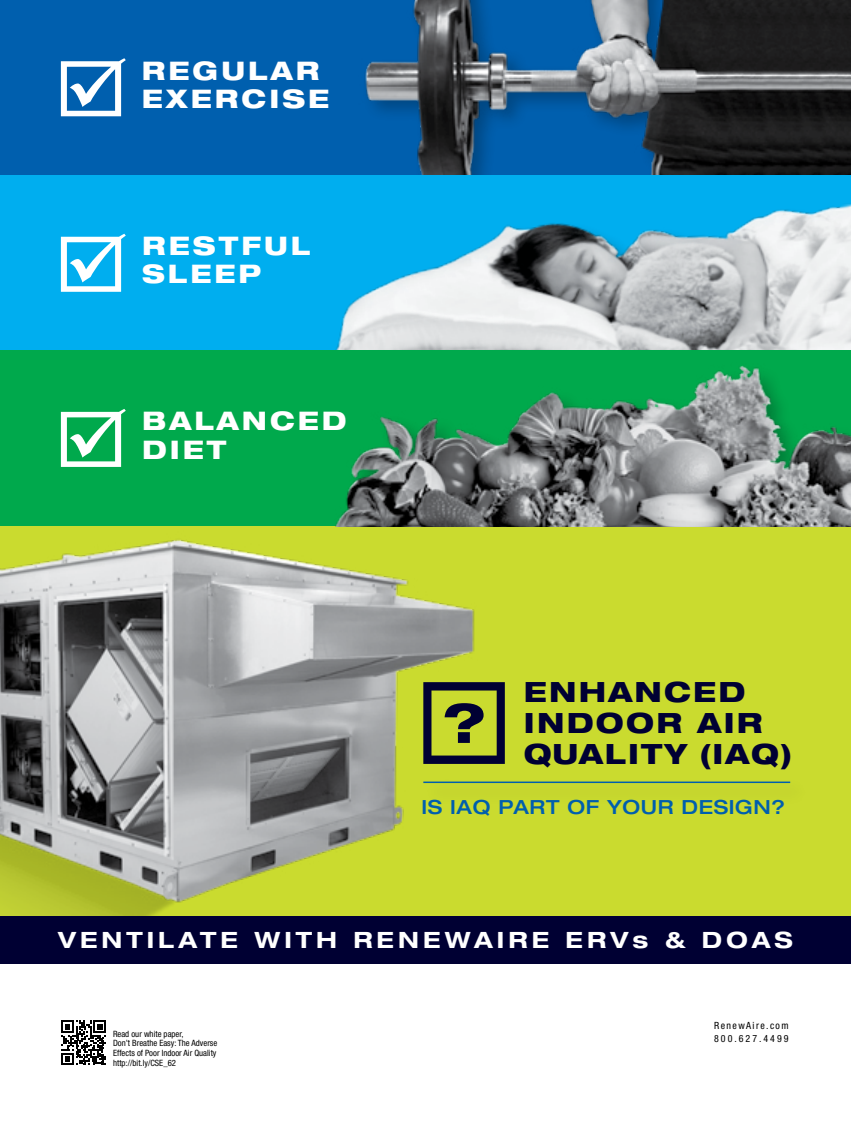
<style>
.page{position:relative;width:851px;height:1134px;background:#fff}
.page>*{position:absolute;margin:0;border:0;box-sizing:border-box;transform-origin:0 0}
.t1{font:800 expanded 27.9px/30.9px "Helvetica Neue LT Std";letter-spacing:.08em;color:#003}
.t2{font:800 expanded 25.65px/28.3px "Helvetica Neue LT Std";letter-spacing:.12em;color:#fff}
.t3{font:700 expanded 22.5px "Helvetica Neue LT Std";letter-spacing:.18em;color:#fff}
.t4{font:500 expanded 19.5px "Helvetica Neue LT Std";letter-spacing:.03em;color:#005fae}
.t5{font:condensed 9.9px/12.5px "Helvetica Neue LT Std";letter-spacing:.14em;color:#000}
.t6{font:condensed 8.7px/9.9px "Helvetica Neue LT Std";color:#000}
</style>
<div class="page">
<svg style="left:61px;top:1021px;width:45px;height:44px"></svg>
<div style="left:0;top:0;width:850px;height:175px;background:#005fae"></div>
<img style="left:365px;top:0;width:485px;height:175px">
<div style="left:0;top:525px;width:850px;height:392px;background:#cadb2f"></div>
<img style="left:0;top:525px;width:536px;height:392px">
<div style="left:0;top:917px;width:850px;height:47px;background:#003"></div>
<div style="left:0;top:175px;width:850px;height:176px;background:#00aeef"></div>
<img style="left:336px;top:204px;width:514px;height:146px">
<div style="left:0;top:350px;width:850px;height:175px;background:#00a94c"></div>
<img style="left:324px;top:365px;width:526px;height:161px">
<svg style="left:423px;top:682px;width:82px;height:82px"></svg>
<div style="left:420px;top:777px;width:392px;height:30px;background:#c7d82e"></div>
<hr style="left:423px;top:782px;width:367px;height:1px;background:#005fae">
<svg style="left:61px;top:234px;width:65px;height:58px"></svg>
<svg style="left:61px;top:58px;width:65px;height:58px"></svg>
<svg style="left:61px;top:409px;width:65px;height:58px"></svg>
<h2 class="t2" style="left:142px;top:56px;width:189px">REGULAR<br>EXERCISE</h2>
<h2 class="t2" style="left:142px;top:231px;width:170px">RESTFUL<br>SLEEP</h2>
<h2 class="t2" style="left:142px;top:406px;width:206px">BALANCED<br>DIET</h2>
<h1 class="t1" style="left:524px;top:676px;width:270px">ENHANCED<br>INDOOR AIR<br>QUALITY (IAQ)</h1>
<h3 class="t4" style="left:421px;top:795px;width:365px">IS IAQ PART OF YOUR DESIGN?</h3>
<h3 class="t3" style="left:58px;top:926px;width:736px">VENTILATE WITH RENEWAIRE ERVs &amp; DOAS</h3>
<p class="t6" style="left:113px;top:1028px;width:106px">Read our white paper,<br>Don’t Breathe Easy: The Adverse<br>Effects of Poor Indoor Air Quality http://bit.ly/CSE_62</p>
<p class="t5" style="left:714px;top:1019px;width:76px">RenewAire.com<br>800.627.4499</p>
</div>
